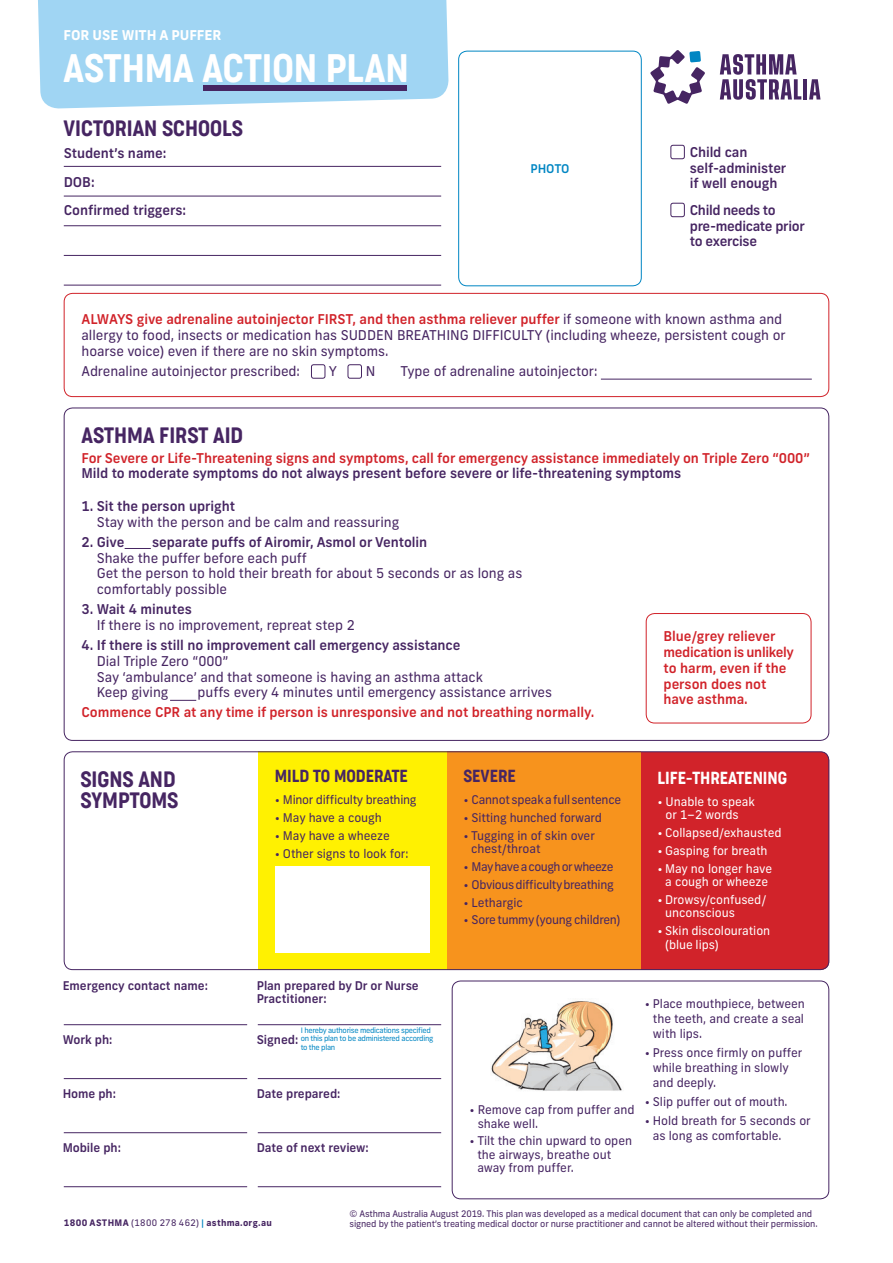
<style>
.page{position:relative;width:893px;height:1263px;background:#fff}
.page>*{position:absolute;margin:0;border:0;box-sizing:border-box;transform-origin:0 0}
.t1{font:300 37.5px "Cocogoose Condensed";color:#fff}
.t2{font:300 21px/21px "Cocogoose Condensed";color:#462562}
.t3{font:300 16.5px "Cocogoose Condensed";color:#462562}
.t4{font:300 16.5px "Cocogoose Condensed";color:#fff}
.t5{font:13.5px/15.8px "Frank New";letter-spacing:-.005em;color:#462562}
.t6{font:500 13.5px/28.7px "Frank New";letter-spacing:-.005em;color:#462562}
.t7{font:500 13.5px/15.8px "Frank New";letter-spacing:-.005em;color:#d1232a}
.t8{font:500 13.5px/15.8px "Frank New";letter-spacing:-.025em;color:#462562}
.t9{font:700 13.5px "Frank New";letter-spacing:-.005em;color:#fff}
.t10{font:12px/15px "Frank New";letter-spacing:-.005em;color:#462562}
.t11{font:12px/13.5px "Frank New";letter-spacing:-.005em;color:#fff}
.t12{font:500 12px/13.5px "Frank New";letter-spacing:-.005em;color:#462562}
.t13{font:12px "Frank New";letter-spacing:-.025em;color:#462562}
.t14{font:12px "Frank New";letter-spacing:-.03em;color:#462562}
.t15{font:12px "Frank New";letter-spacing:-.045em;color:#462562}
.t16{font:500 12px "Frank New";letter-spacing:-.015em;color:#0086c3}
.t17{font:9px/10.5px "Frank New";letter-spacing:-.015em;color:#462562}
.t18{font:700 9px "Frank New";letter-spacing:.035em;color:#462562}
.t19{font:7.5px/8.1px "Frank New";letter-spacing:-.04em;color:#0086c3}
.s1{font-weight:500;color:#d1232a}
.s2{font-weight:400}
.s3{font-weight:500;color:#0086c3}
</style>
<div class="page">
<div style="left:64px;top:293px;width:765px;height:104px;border:1px solid #d1232a;border-radius:9px"></div>
<div style="left:640px;top:752px;width:189px;height:218px;background:#d1232a"></div>
<div style="left:446px;top:752px;width:194px;height:218px;background:#f7931d"></div>
<hr style="left:64px;top:1024px;width:183px;height:1px;background:#462562">
<hr style="left:258px;top:1024px;width:183px;height:1px;background:#462562">
<hr style="left:64px;top:1078px;width:183px;height:1px;background:#462562">
<hr style="left:258px;top:1078px;width:183px;height:1px;background:#462562">
<hr style="left:64px;top:1132px;width:183px;height:1px;background:#462562">
<hr style="left:258px;top:1132px;width:183px;height:1px;background:#462562">
<hr style="left:64px;top:1186px;width:183px;height:1px;background:#462562">
<hr style="left:258px;top:1186px;width:183px;height:1px;background:#462562">
<hr style="left:601px;top:379px;width:211px;height:1px;background:#462562">
<div style="left:258px;top:752px;width:188px;height:218px;background:#fff101"></div>
<div style="left:275px;top:866px;width:155px;height:87px;background:#fff"></div>
<div style="left:64px;top:751px;width:765px;height:219px;border:1px solid #462562;border-radius:9px"></div>
<div style="left:452px;top:981px;width:377px;height:218px;border:1px solid #462562;border-radius:9px"></div>
<svg style="left:125px;top:548px;width:26px;height:1px"></svg>
<svg style="left:170px;top:700px;width:26px;height:1px"></svg>
<div style="left:646px;top:613px;width:165px;height:110px;border:1px solid #d1232a;border-radius:9px"></div>
<div style="left:311px;top:364px;width:14px;height:15px;border:1px solid #462562;border-radius:2px"></div>
<div style="left:348px;top:364px;width:14px;height:15px;border:1px solid #462562;border-radius:2px"></div>
<img style="left:491px;top:1001px;width:131px;height:90px">
<svg style="left:38px;top:0;width:411px;height:109px;background:#a5d6f3"></svg>
<div style="left:458px;top:51px;width:184px;height:235px;border:1px solid #0086c3;border-radius:9px"></div>
<svg style="left:720px;top:54px;width:81px;height:46px"></svg>
<hr style="left:803px;top:79px;width:4px;height:21px;background:#462562">
<svg style="left:809px;top:79px;width:11px;height:21px"></svg>
<svg style="left:650px;top:50px;width:55px;height:54px"></svg>
<div style="left:203px;top:86px;width:204px;height:5px;background:#462562"></div>
<hr style="left:64px;top:166px;width:377px;height:1px;background:#462562">
<hr style="left:64px;top:196px;width:377px;height:1px;background:#462562">
<hr style="left:64px;top:225px;width:377px;height:1px;background:#462562">
<hr style="left:64px;top:255px;width:377px;height:1px;background:#462562">
<hr style="left:64px;top:285px;width:377px;height:1px;background:#462562">
<div style="left:670px;top:145px;width:15px;height:14px;border:1px solid #462562;border-radius:2px"></div>
<div style="left:670px;top:203px;width:15px;height:14px;border:1px solid #462562;border-radius:2px"></div>
<p class="t9" style="left:64px;top:26px;width:159px">FOR USE WITH A PUFFER</p>
<h1 class="t1" style="left:64px;top:42px;width:347px">ASTHMA ACTION PLAN</h1>
<h2 class="t2" style="left:64px;top:118px;width:181px">VICTORIAN SCHOOLS</h2>
<p class="t6" style="left:64px;top:139px;width:124px">Student’s name:<br>DOB:<br>Confirmed triggers:</p>
<p class="t16" style="left:530px;top:161px;width:41px">PHOTO</p>
<p class="t6" style="left:690px;top:144px;width:98px;line-height:15.8px">Child can self-administer if well enough</p>
<p class="t8" style="left:690px;top:202px;width:117px">Child needs to pre-medicate prior to exercise</p>
<p class="t5" style="left:82px;top:312px;width:706px"><span class="s1">ALWAYS give adrenaline autoinjector FIRST, and then asthma reliever puffer</span> if someone with known asthma and allergy to food, insects or medication has SUDDEN BREATHING DIFFICULTY (including wheeze, persistent cough or hoarse voice) even if there are no skin symptoms.</p>
<p class="t5" style="left:82px;top:363px;width:220px">Adrenaline autoinjector prescribed:</p>
<p class="t5" style="left:329px;top:363px;width:10px">Y</p>
<p class="t5" style="left:366px;top:363px;width:11px">N</p>
<p class="t5" style="left:401px;top:363px;width:198px">Type of adrenaline autoinjector:</p>
<h2 class="t2" style="left:82px;top:424px;width:163px">ASTHMA FIRST AID</h2>
<p class="t7" style="left:82px;top:450px;width:730px">For Severe or Life-Threatening signs and symptoms, call for emergency assistance immediately on Triple Zero “000”</p>
<p class="t6" style="left:82px;top:459px;width:601px">Mild to moderate symptoms do not always present before severe or life-threatening symptoms</p>
<p class="t6" style="left:82px;top:492px;width:155px">1. Sit the person upright</p>
<p class="t5" style="left:97px;top:514px;width:304px">Stay with the person and be calm and reassuring</p>
<p class="t6" style="left:82px;top:528px;width:44px">2. Give</p>
<p class="t6" style="left:152px;top:528px;width:277px">separate puffs of Airomir, Asmol or Ventolin</p>
<p class="t5" style="left:97px;top:550px;width:427px">Shake the puffer before each puff<br>Get the person to hold their breath for about 5 seconds or as long as comfortably possible</p>
<p class="t6" style="left:82px;top:595px;width:112px">3. Wait 4 minutes</p>
<p class="t5" style="left:97px;top:617px;width:260px">If there is no improvement, repreat step 2</p>
<p class="t6" style="left:82px;top:631px;width:380px">4. If there is still no improvement call emergency assistance</p>
<p class="t5" style="left:97px;top:653px;width:388px">Dial Triple Zero “000”<br>Say ‘ambulance’ and that someone is having an asthma attack<br>Keep giving</p>
<p class="t7" style="left:664px;top:628px;width:132px">Blue/grey reliever medication is unlikely to harm, even if the person does not have asthma.</p>
<p class="t5" style="left:198px;top:684px;width:356px">puffs every 4 minutes until emergency assistance arrives</p>
<p class="t7" style="left:82px;top:704px;width:514px">Commence CPR at any time if person is unresponsive and not breathing normally.</p>
<h2 class="t2" style="left:80px;top:768px;width:99px">SIGNS AND<br>SYMPTOMS</h2>
<p class="t3" style="left:275px;top:765px;width:135px">MILD TO MODERATE</p>
<p class="t13" style="left:275px;top:792px;width:143px">• Minor difficulty breathing</p>
<p class="t10" style="left:275px;top:810px;width:109px">• May have a cough</p>
<p class="t10" style="left:275px;top:828px;width:117px">• May have a wheeze</p>
<p class="t10" style="left:275px;top:846px;width:135px">• Other signs to look for:</p>
<p class="t3" style="left:463px;top:765px;width:54px">SEVERE</p>
<p class="t10" style="left:463px;top:792px;width:159px">• Cannot speak a full sentence</p>
<p class="t10" style="left:463px;top:810px;width:140px">• Sitting hunched forward</p>
<p class="t10" style="left:471px;top:829px;width:125px;line-height:13.5px;text-indent:-8px">• Tugging in of skin over chest/throat</p>
<p class="t15" style="left:463px;top:859px;width:151px">• May have a cough or wheeze</p>
<p class="t14" style="left:463px;top:877px;width:152px">• Obvious difficulty breathing</p>
<p class="t10" style="left:463px;top:895px;width:61px">• Lethargic</p>
<p class="t13" style="left:463px;top:912px;width:158px">• Sore tummy (young children)</p>
<p class="t4" style="left:657px;top:766px;width:131px">LIFE-THREATENING</p>
<p class="t11" style="left:666px;top:795px;width:91px;text-indent:-8px">• Unable to speak or 1–2 words</p>
<p class="t11" style="left:657px;top:826px;width:125px">• Collapsed/exhausted</p>
<p class="t11" style="left:657px;top:844px;width:112px">• Gasping for breath</p>
<p class="t11" style="left:657px;top:861px;width:116px;text-align:center">• May no longer have a cough or wheeze</p>
<p class="t11" style="left:665px;top:893px;width:103px;text-indent:-8px">• Drowsy/confused/ unconscious</p>
<p class="t11" style="left:665px;top:924px;width:107px;text-indent:-8px">• Skin discolouration (blue lips)</p>
<p class="t12" style="left:63px;top:979px;width:147px">Emergency contact name:</p>
<p class="t12" style="left:63px;top:1033px;width:51px">Work ph:</p>
<p class="t12" style="left:63px;top:1087px;width:55px">Home ph:</p>
<p class="t12" style="left:63px;top:1141px;width:60px">Mobile ph:</p>
<p class="t12" style="left:257px;top:979px;width:164px">Plan prepared by Dr or Nurse<br>Practitioner:</p>
<p class="t12" style="left:257px;top:1033px;width:43px">Signed:</p>
<p class="t19" style="left:301px;top:1026px;width:134px">I hereby authorise medications specified on this plan to be administered according to the plan</p>
<p class="t12" style="left:257px;top:1087px;width:85px">Date prepared:</p>
<p class="t12" style="left:257px;top:1141px;width:114px">Date of next review:</p>
<p class="t10" style="left:478px;top:1103px;width:158px;line-height:13.5px;text-indent:-8px">• Remove cap from puffer and shake well.</p>
<p class="t10" style="left:477px;top:1134px;width:156px;line-height:13.5px;text-indent:-8px">• Tilt the chin upward to open the airways, breathe out away from puffer.</p>
<p class="t10" style="left:653px;top:996px;width:153px;text-align:justify;text-indent:-8px">• Place mouthpiece, between the teeth, and create a seal with lips.</p>
<p class="t10" style="left:653px;top:1045px;width:151px;text-indent:-8px">• Press once firmly on puffer while breathing in slowly and deeply.</p>
<p class="t10" style="left:645px;top:1094px;width:144px">• Slip puffer out of mouth.</p>
<p class="t10" style="left:653px;top:1113px;width:159px;text-indent:-8px">• Hold breath for 5 seconds or as long as comfortable.</p>
<p class="t18" style="left:64px;top:1216px;width:210px">1800 ASTHMA <span class="s2">(1800 278 462)</span> <span class="s3">|</span> asthma.org.au</p>
<p class="t17" style="left:349px;top:1208px;width:470px">© Asthma Australia August 2019. This plan was developed as a medical document that can only be completed and signed by the patient’s treating medical doctor or nurse practitioner and cannot be altered without their permission.</p>
</div>
